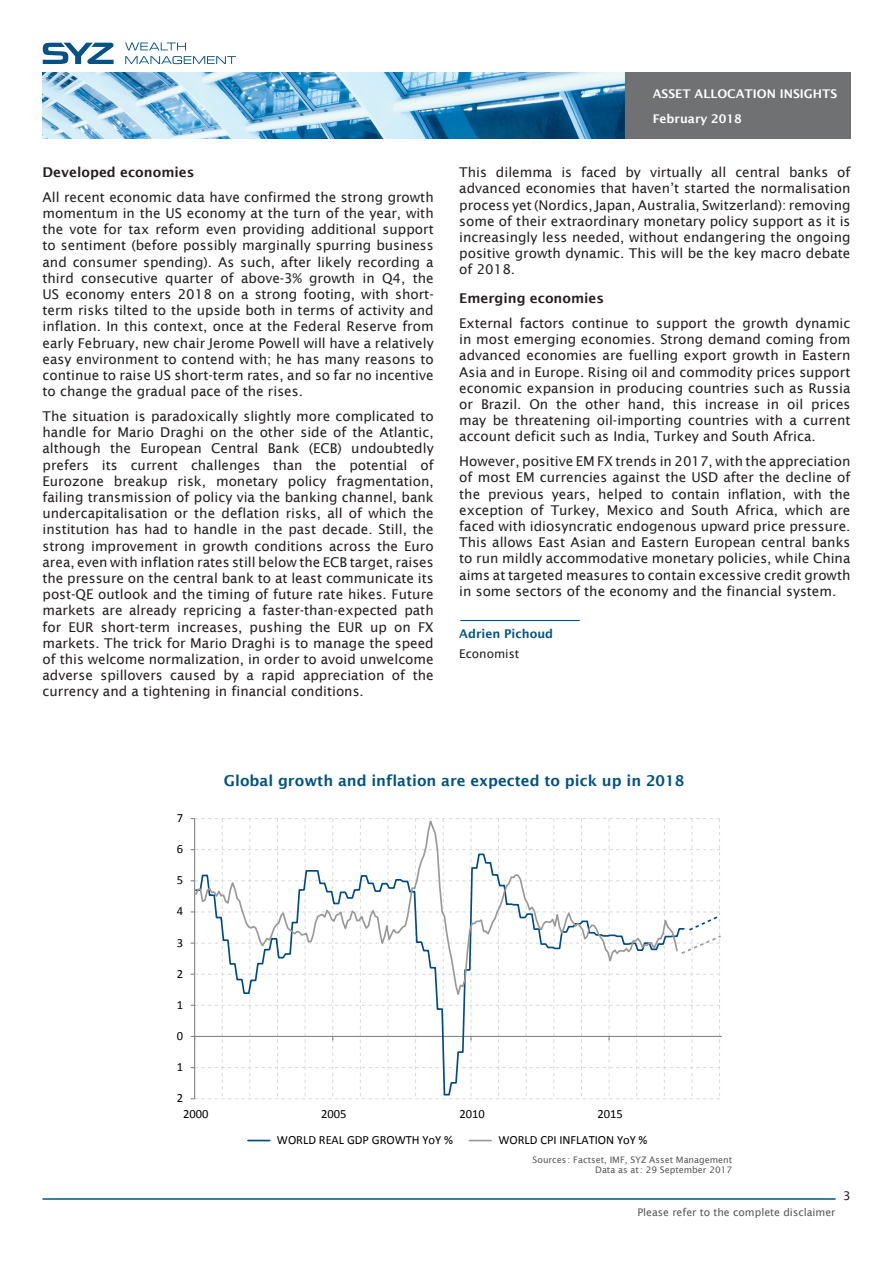
<style>
.page{position:relative;width:893px;height:1263px;background:#fff}
.page>*{position:absolute;margin:0;border:0;box-sizing:border-box;transform-origin:0 0}
.Titre_graph{font:600 15px "Lucida Sans";color:#005285}
.texte{font:13.5px/16.2px "Lucida Sans";color:#231f20;text-align:justify}
.texte-2{font:600 13.5px "Lucida Sans";color:#231f20}
.t1{font:12.45px "Calibri";color:#000}
.t2{font:600 12px/24.9px "Lucida Sans";color:#fff}
.t3{font:600 12px "Lucida Sans";color:#005285}
.texte-3{font:12px "Lucida Sans";color:#231f20}
.t4{font:10.5px "Lucida Sans";color:#57585a}
.texte_info_graph{font:9px "Lucida Sans";color:#57585a}
</style>
<div class="page">
<hr style="left:43px;top:1198px;width:793px;height:2px;background:#005285">
<img style="left:43px;top:72px;width:808px;height:66px">
<svg style="left:43px;top:43px;width:71px;height:21px"></svg>
<svg style="left:125px;top:43px;width:61px;height:7px"></svg>
<svg style="left:125px;top:56px;width:111px;height:8px"></svg>
<svg style="left:248px;top:1140px;width:22px;height:1px"></svg>
<svg style="left:469px;top:1140px;width:22px;height:1px"></svg>
<svg style="left:191px;top:818px;width:531px;height:281px"></svg>
<hr style="left:460px;top:620px;width:120px;height:1px;background:#005285">
<p class="texte-2" style="left:43px;top:165px;width:153px">Developed economies</p>
<p class="texte" style="left:43px;top:189px;width:393px">All recent economic data have confirmed the strong growth momentum in the US economy at the turn of the year, with the vote for tax reform even providing additional support to sentiment (before possibly marginally spurring business and consumer spending). As such, after likely recording a third consecutive quarter of above-3% growth in Q4, the US economy enters 2018 on a strong footing, with short&shy;term risks tilted to the upside both in terms of activity and inflation. In this context, once at the Federal Reserve from early February, new chair Jerome Powell will have a relatively easy environment to contend with; he has many reasons to continue to raise US short-term rates, and so far no incentive to change the gradual pace of the rises.</p>
<p class="texte" style="left:43px;top:408px;width:393px">The situation is paradoxically slightly more complicated to handle for Mario Draghi on the other side of the Atlantic, although the European Central Bank (ECB) undoubtedly prefers its current challenges than the potential of Eurozone breakup risk, monetary policy fragmentation, failing transmission of policy via the banking channel, bank undercapitalisation or the deflation risks, all of which the institution has had to handle in the past decade. Still, the strong improvement in growth conditions across the Euro area, even with inflation rates still below the ECB target, raises the pressure on the central bank to at least communicate its post-QE outlook and the timing of future rate hikes. Future markets are already repricing a faster-than-expected path for EUR short-term increases, pushing the EUR up on FX markets. The trick for Mario Draghi is to manage the speed of this welcome normalization, in order to avoid unwelcome adverse spillovers caused by a rapid appreciation of the currency and a tightening in financial conditions.</p>
<p class="t2" style="left:653px;top:81px;width:186px">ASSET ALLOCATION INSIGHTS<br>February 2018</p>
<p class="texte" style="left:459px;top:164px;width:393px">This dilemma is faced by virtually all central banks of advanced economies that haven’t started the normalisation process yet (Nordics, Japan, Australia, Switzerland): removing some of their extraordinary monetary policy support as it is increasingly less needed, without endangering the ongoing positive growth dynamic. This will be the key macro debate of 2018.</p>
<p class="texte-2" style="left:459px;top:291px;width:146px">Emerging economies</p>
<p class="texte" style="left:459px;top:315px;width:393px">External factors continue to support the growth dynamic in most emerging economies. Strong demand coming from advanced economies are fuelling export growth in Eastern Asia and in Europe. Rising oil and commodity prices support economic expansion in producing countries such as Russia or Brazil. On the other hand, this increase in oil prices may be threatening oil-importing countries with a current account deficit such as India, Turkey and South Africa.</p>
<p class="texte" style="left:459px;top:453px;width:393px">However, positive EM FX trends in 2017, with the appreciation of most EM currencies against the USD after the decline of the previous years, helped to contain inflation, with the exception of Turkey, Mexico and South Africa, which are faced with idiosyncratic endogenous upward price pressure.<br>This allows East Asian and Eastern European central banks to run mildly accommodative monetary policies, while China aims at targeted measures to contain excessive credit growth in some sectors of the economy and the financial system.</p>
<p class="t3" style="left:459px;top:627px;width:95px">Adrien Pichoud</p>
<p class="texte-3" style="left:459px;top:646px;width:62px">Economist</p>
<p class="t1" style="left:177px;top:810px;width:8px">7</p>
<p class="t1" style="left:177px;top:841px;width:8px">6</p>
<p class="t1" style="left:177px;top:872px;width:8px">5</p>
<p class="t1" style="left:177px;top:903px;width:8px">4</p>
<p class="t1" style="left:177px;top:934px;width:8px">3</p>
<p class="t1" style="left:177px;top:966px;width:8px">2</p>
<p class="t1" style="left:177px;top:997px;width:8px">1</p>
<p class="t1" style="left:177px;top:1028px;width:8px">0</p>
<p class="t1" style="left:173px;top:1059px;width:12px">-1</p>
<p class="t1" style="left:173px;top:1090px;width:12px">-2</p>
<p class="Titre_graph" style="left:224px;top:772px;width:462px">Global growth and inflation are expected to pick up in 2018</p>
<p class="t1" style="left:183px;top:1106px;width:27px">2000</p>
<p class="t1" style="left:321px;top:1106px;width:27px">2005</p>
<p class="t1" style="left:459px;top:1106px;width:27px">2010</p>
<p class="t1" style="left:598px;top:1106px;width:27px">2015</p>
<p class="t1" style="left:277px;top:1132px;width:177px">WORLD REAL GDP GROWTH YoY %</p>
<p class="t1" style="left:498px;top:1132px;width:151px">WORLD CPI INFLATION YoY %</p>
<p class="texte_info_graph" style="left:533px;top:1154px;width:201px">Sources: Factset, IMF, SYZ Asset Management</p>
<p class="texte_info_graph" style="left:595px;top:1165px;width:138px">Data as at: 29 September 2017</p>
<p class="t4" style="left:637px;top:1207px;width:200px">Please refer to the complete disclaimer</p>
<p class="texte-3" style="left:843px;top:1188px;width:9px">3</p>
</div>
